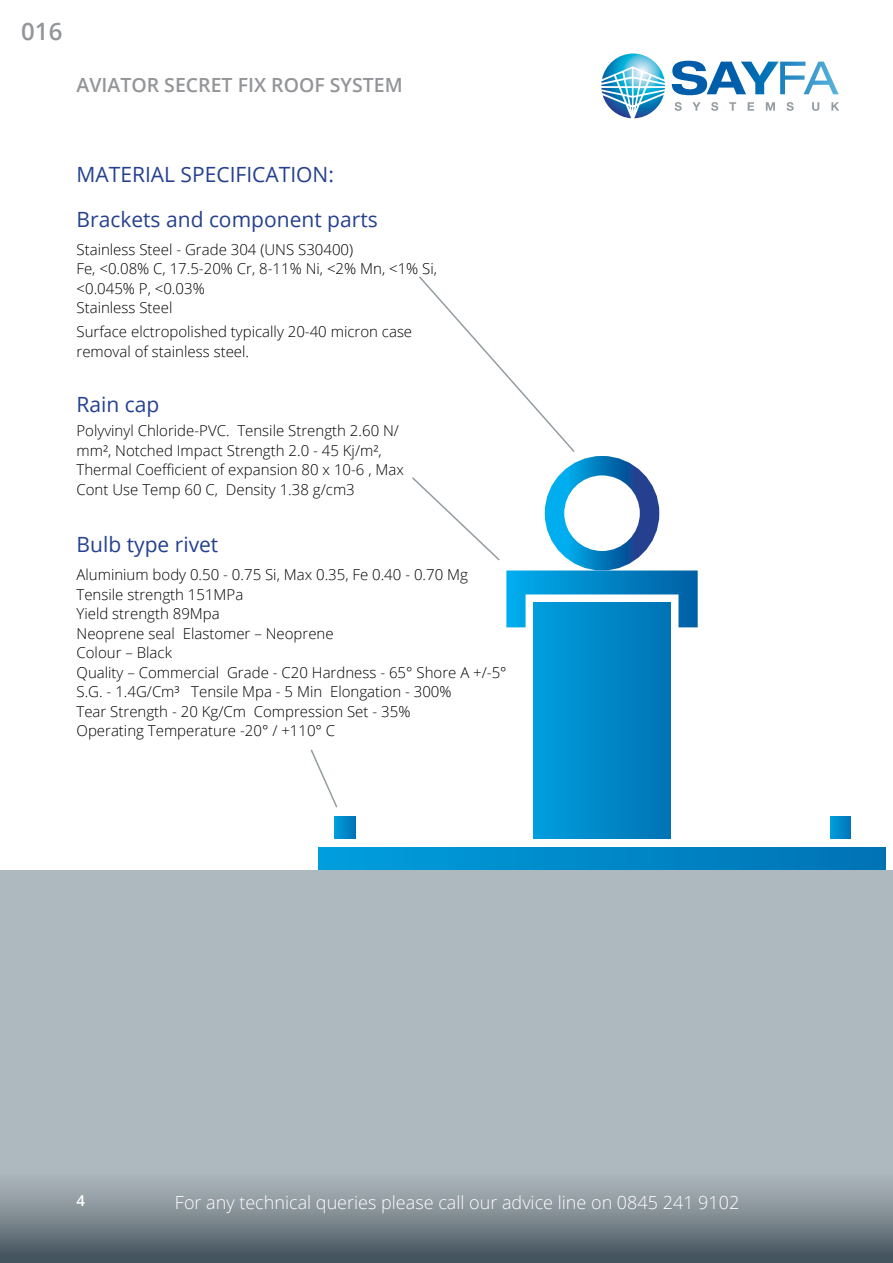
<style>
.page{position:relative;width:893px;height:1263px;background:#fff}
.page>*{position:absolute;margin:0;border:0;box-sizing:border-box;transform-origin:0 0}
.t1{font:600 24px "Open Sans";color:#939598}
.t2{font:21px/45px "Open Sans";color:#25408f}
.t3{font:600 19.5px "Open Sans";color:#939598}
.t4{font:300 18px "Open Sans";color:#fff}
.t5{font:300 15px/19.5px "Open Sans";color:#000}
.t6{font:600 15px "Open Sans";color:#fff}
</style>
<div class="page">
<svg style="left:601px;top:54px;width:64px;height:64px"></svg>
<svg style="left:675px;top:102px;width:7px;height:9px"></svg>
<svg style="left:692px;top:102px;width:8px;height:9px"></svg>
<svg style="left:711px;top:102px;width:7px;height:9px"></svg>
<svg style="left:729px;top:102px;width:7px;height:9px"></svg>
<svg style="left:748px;top:102px;width:6px;height:9px"></svg>
<svg style="left:766px;top:102px;width:9px;height:9px"></svg>
<svg style="left:786px;top:102px;width:8px;height:9px"></svg>
<svg style="left:812px;top:102px;width:7px;height:9px"></svg>
<svg style="left:831px;top:102px;width:8px;height:9px"></svg>
<svg style="left:672px;top:61px;width:167px;height:34px"></svg>
<div style="left:0;top:1175px;width:893px;height:88px;background:linear-gradient(to bottom,#b2babf,#43525d)"></div>
<div style="left:0;top:870px;width:893px;height:304px;background:#adb8bf"></div>
<svg style="left:310px;top:749px;width:28px;height:59px"></svg>
<div style="left:545px;top:456px;width:114px;height:114px;border:19px solid #fff;border-radius:50%"></div>
<div style="left:533px;top:602px;width:138px;height:236px;background:linear-gradient(to right,#009ede,#0073b4)"></div>
<div style="left:318px;top:848px;width:567px;height:22px;background:linear-gradient(to right,#009edd,#0072b4)"></div>
<svg style="left:334px;top:816px;width:21px;height:22px"></svg>
<svg style="left:830px;top:816px;width:21px;height:22px"></svg>
<svg style="left:506px;top:570px;width:192px;height:57px;background:#2699d0"></svg>
<svg style="left:412px;top:477px;width:88px;height:84px"></svg>
<svg style="left:419px;top:276px;width:156px;height:176px"></svg>
<h1 class="t1" style="left:21px;top:14px;width:43px">016</h1>
<h3 class="t3" style="left:77px;top:72px;width:328px">AVIATOR SECRET FIX ROOF SYSTEM</h3>
<h2 class="t2" style="left:77px;top:151px;width:303px">MATERIAL SPECIFICATION:<br>Brackets and component parts</h2>
<p class="t5" style="left:77px;top:239px;width:362px">Stainless Steel - Grade 304 (UNS S30400)<br>Fe, &lt;0.08% C, 17.5-20% Cr, 8-11% Ni, &lt;2% Mn, &lt;1% Si, &lt;0.045% P, &lt;0.03%<br>Stainless Steel</p>
<p class="t5" style="left:77px;top:322px;width:337px">Surface elctropolished typically 20-40 micron case removal of stainless steel.</p>
<h2 class="t2" style="left:77px;top:382px;width:84px">Rain cap</h2>
<p class="t5" style="left:77px;top:420px;width:329px">Polyvinyl Chloride-PVC. Tensile Strength 2.60 N/ mm², Notched Impact Strength 2.0 - 45 Kj/m², Thermal Coefficient of expansion 80 x 10-6 , Max Cont Use Temp 60 C, Density 1.38 g/cm3</p>
<h2 class="t2" style="left:77px;top:521px;width:143px">Bulb type rivet</h2>
<p class="t5" style="left:77px;top:564px;width:432px">Aluminium body 0.50 - 0.75 Si, Max 0.35, Fe 0.40 - 0.70 Mg Tensile strength 151MPa<br>Yield strength 89Mpa<br>Neoprene seal Elastomer – Neoprene<br>Colour – Black<br>Quality – Commercial Grade - C20 Hardness - 65° Shore A +/-5° S.G. - 1.4G/Cm³ Tensile Mpa - 5 Min Elongation - 300%<br>Tear Strength - 20 Kg/Cm Compression Set - 35%<br>Operating Temperature -20° / +110° C</p>
<p class="t6" style="left:77px;top:1191px;width:10px">4</p>
<p class="t4" style="left:175px;top:1190px;width:566px">For any technical queries please call our advice line on 0845 241 9102</p>
</div>
